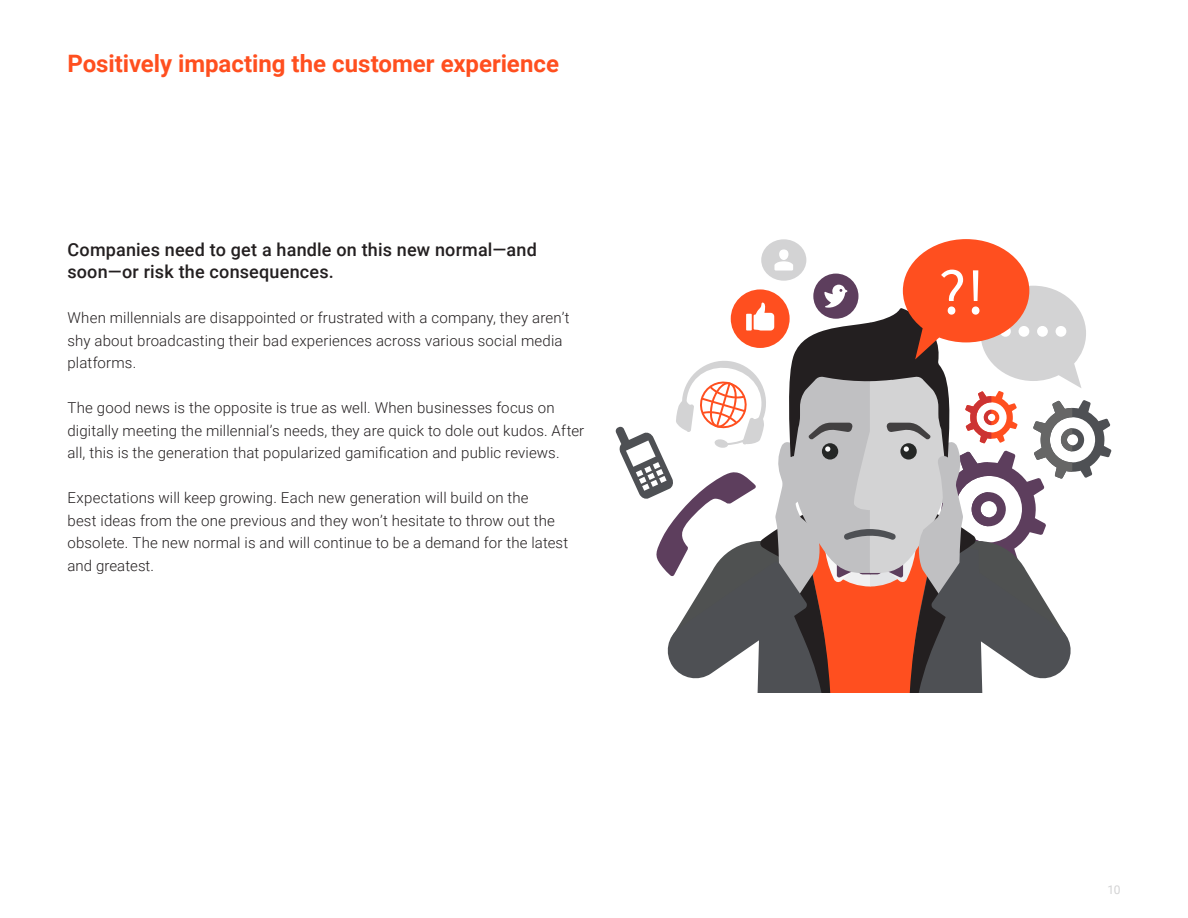
<style>
.page{position:relative;width:1188px;height:918px;background:#fff}
.page>*{position:absolute;margin:0;border:0;box-sizing:border-box;transform-origin:0 0}
.t1{font:700 24px "Roboto";color:#ff4f1f}
.t2{font:500 18px/22.5px "Roboto";letter-spacing:.01em;color:#231f20}
.t3{font:300 15px/22.5px "Roboto";letter-spacing:.01em;color:#231f20}
.t4{font:12px "Roboto";color:#d3d3d4}
</style>
<div class="page">
<svg style="left:615px;top:239px;width:497px;height:454px"></svg>
<h1 class="t1" style="left:68px;top:47px;width:493px">Positively impacting the customer experience</h1>
<p class="t2" style="left:68px;top:237px;width:471px">Companies need to get a handle on this new normal—and soon—or risk the consequences.</p>
<p class="t3" style="left:68px;top:306px;width:504px">When millennials are disappointed or frustrated with a company, they aren’t shy about broadcasting their bad experiences across various social media platforms.</p>
<p class="t3" style="left:68px;top:396px;width:518px">The good news is the opposite is true as well. When businesses focus on digitally meeting the millennial’s needs, they are quick to dole out kudos. After all, this is the generation that popularized gamification and public reviews.</p>
<p class="t3" style="left:68px;top:486px;width:502px">Expectations will keep growing. Each new generation will build on the<br>best ideas from the one previous and they won’t hesitate to throw out the obsolete. The new normal is and will continue to be a demand for the latest and greatest.</p>
<p class="t4" style="left:1107px;top:881px;width:15px">10</p>
</div>
